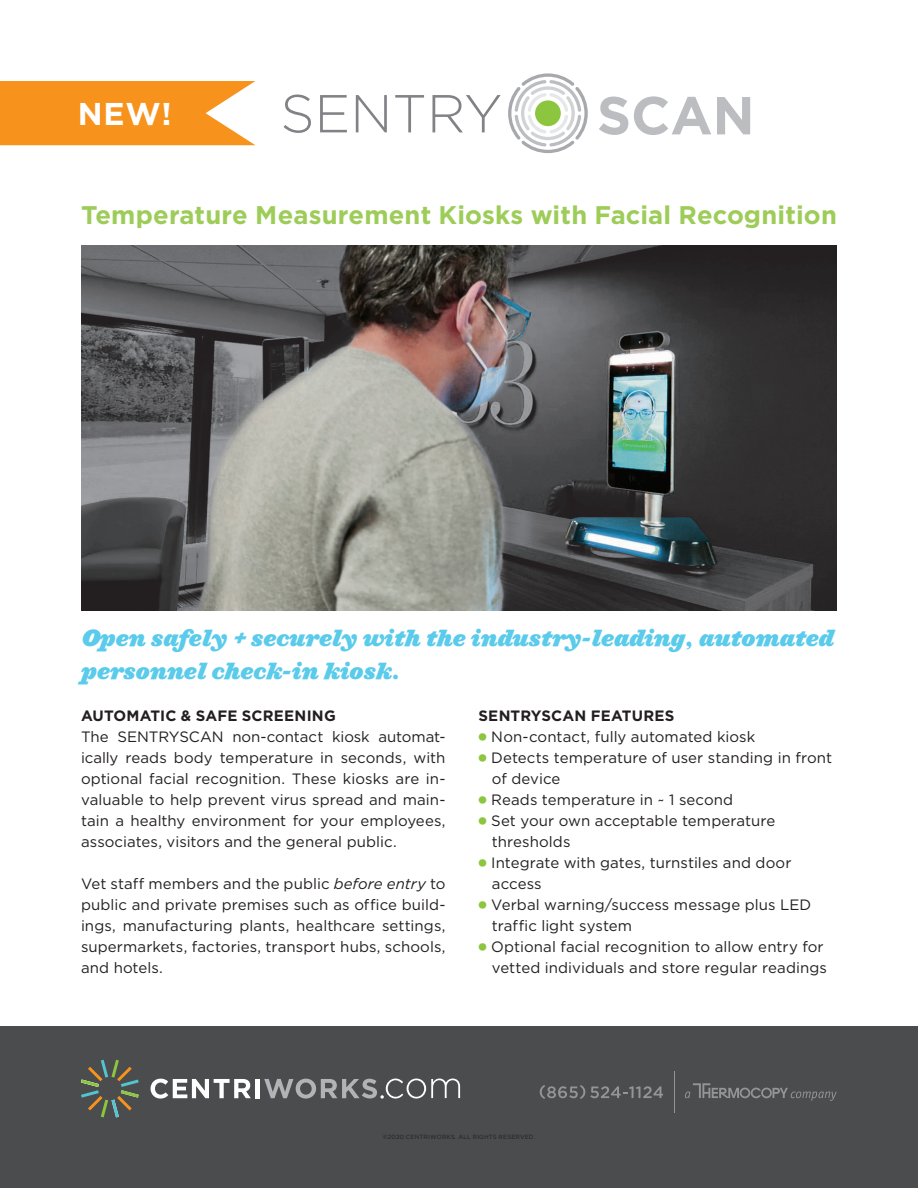
<style>
.page{position:relative;width:918px;height:1188px;background:#fff}
.page>*{position:absolute;margin:0;border:0;box-sizing:border-box;transform-origin:0 0}
.t1{font:700 31.5px "Gotham";color:#fff}
.t2{font:700 25.5px "Gotham";letter-spacing:.005em;color:#9dcd58}
.t3{font:italic 21.75px/33px "Ziggurat HTF Black";letter-spacing:.01em;color:#5acbeb}
.t4{font:15px/21px "Gotham";letter-spacing:.005em;color:#231f20;text-align:justify}
.t5{font:700 15px "Gotham";letter-spacing:.01em;color:#231f20}
.t6{font:6px "Gotham";letter-spacing:.025em;color:#231f20}
.s1{font-style:italic}
.s2{font-weight:700}
.s3{font-family:"Universal Newswith Comm Pi";color:#8bc63e}
</style>
<div class="page">
<div style="left:0;top:1026px;width:918px;height:162px;background:#4b4c4d"></div>
<svg style="left:151px;top:1079px;width:100px;height:20px"></svg>
<div style="left:255px;top:1079px;width:5px;height:19px;background:#fff"></div>
<svg style="left:81px;top:1060px;width:58px;height:57px"></svg>
<svg style="left:264px;top:1079px;width:196px;height:20px"></svg>
<svg style="left:540px;top:1085px;width:123px;height:14px"></svg>
<svg style="left:685px;top:1083px;width:152px;height:18px"></svg>
<hr style="left:674px;top:1071px;width:1px;height:42px;background:#939598">
<svg style="left:0;top:81px;width:255px;height:64px;background:#f79d32"></svg>
<img style="left:81px;top:246px;width:756px;height:365px">
<svg style="left:284px;top:95px;width:27px;height:38px"></svg>
<svg style="left:320px;top:95px;width:27px;height:37px"></svg>
<svg style="left:356px;top:95px;width:31px;height:37px"></svg>
<svg style="left:395px;top:95px;width:29px;height:37px"></svg>
<svg style="left:432px;top:95px;width:69px;height:37px"></svg>
<svg style="left:599px;top:97px;width:29px;height:38px"></svg>
<svg style="left:634px;top:96px;width:77px;height:39px"></svg>
<svg style="left:717px;top:97px;width:33px;height:37px"></svg>
<svg style="left:508px;top:73px;width:80px;height:80px"></svg>
<div style="left:535px;top:100px;width:26px;height:26px;background:#8bc63e;border-radius:50%"></div>
<p class="t1" style="left:78px;top:95px;width:95px">NEW!</p>
<p class="t2" style="left:81px;top:200px;width:757px">Temperature Measurement Kiosks with Facial Recognition</p>
<p class="t3" style="left:81px;top:622px;width:754px">Open safely + securely with the industry-leading, automated personnel check-in kiosk.</p>
<p class="t5" style="left:81px;top:707px;width:256px">AUTOMATIC &amp; SAFE SCREENING</p>
<p class="t4" style="left:81px;top:726px;width:366px">The SENTRYSCAN non-contact kiosk automat&shy;ically reads body temperature in seconds, with optional facial recognition. These kiosks are in&shy;valuable to help prevent virus spread and main&shy;tain a healthy environment for your employees, associates, visitors and the general public.</p>
<p class="t4" style="left:81px;top:873px;width:366px">Vet staff members and the public <span class="s1">before entry</span> to public and private premises such as office build&shy;ings, manufacturing plants, healthcare settings, supermarkets, factories, transport hubs, schools, and hotels.</p>
<p class="t4" style="left:478px;top:705px;width:278px"><span class="s2">SENTRYSCAN FEATURES<br></span><span class="s3">c</span> Non-contact, fully automated kiosk</p>
<p class="t4" style="left:478px;top:747px;width:355px"><span class="s3">c</span> Detects temperature of user standing in front</p>
<p class="t4" style="left:492px;top:768px;width:70px">of device</p>
<p class="t4" style="left:478px;top:789px;width:256px"><span class="s3">c</span> Reads temperature in ~ 1 second</p>
<p class="t4" style="left:478px;top:810px;width:299px"><span class="s3">c</span> Set your own acceptable temperature</p>
<p class="t4" style="left:492px;top:831px;width:80px">thresholds</p>
<p class="t4" style="left:478px;top:852px;width:315px"><span class="s3">c</span> Integrate with gates, turnstiles and door</p>
<p class="t4" style="left:492px;top:873px;width:51px">access</p>
<p class="t4" style="left:478px;top:894px;width:334px"><span class="s3">c</span> Verbal warning/success message plus LED</p>
<p class="t4" style="left:492px;top:915px;width:142px">traffic light system</p>
<p class="t4" style="left:478px;top:936px;width:347px"><span class="s3">c</span> Optional facial recognition to allow entry for</p>
<p class="t4" style="left:492px;top:957px;width:336px">vetted individuals and store regular readings</p>
<p class="t6" style="left:383px;top:1134px;width:154px">©2020 CENTRIWORKS. ALL RIGHTS RESERVED.</p>
</div>
